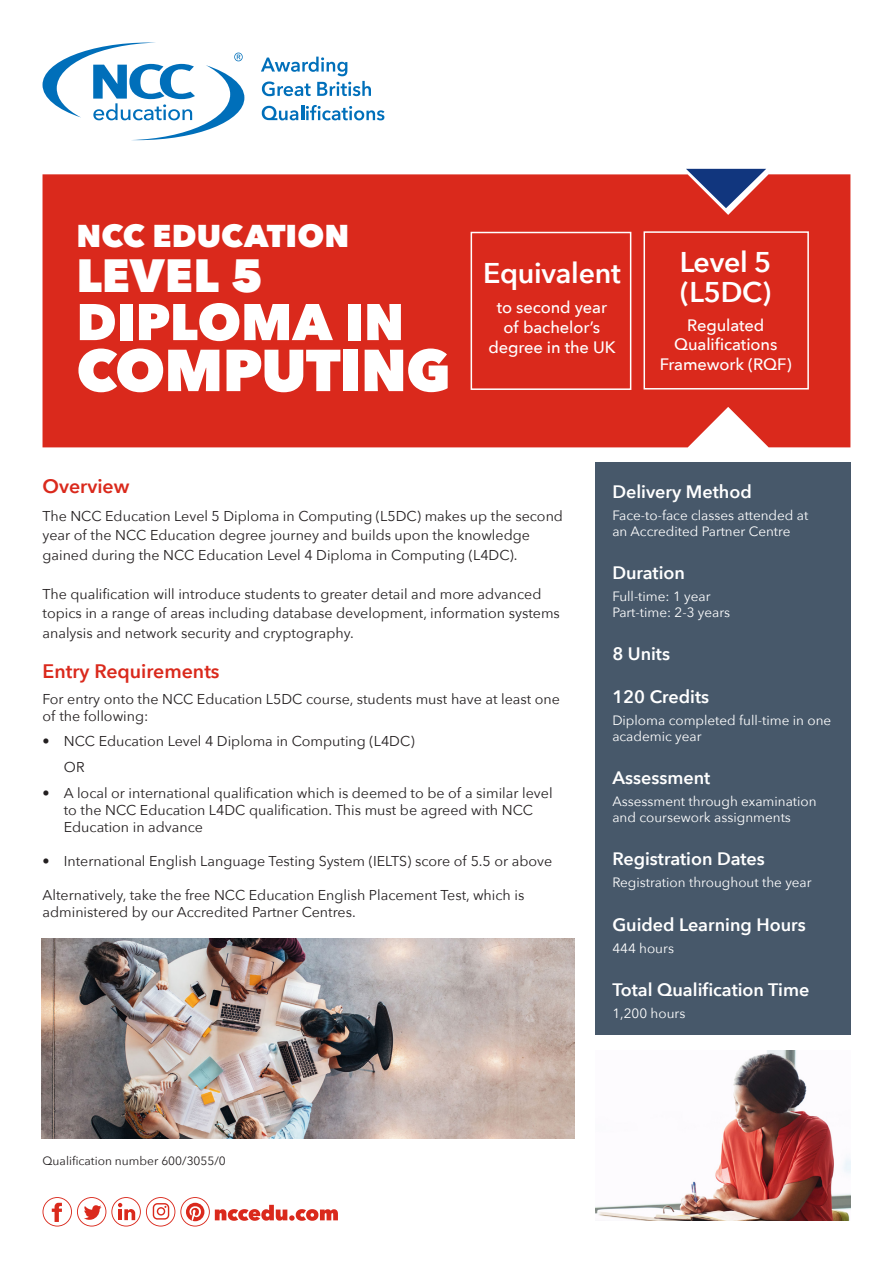
<style>
.page{position:relative;width:893px;height:1263px;background:#fff}
.page>*{position:absolute;margin:0;border:0;box-sizing:border-box;transform-origin:0 0}
.t1{font:800 58.5px "Avenir Next";letter-spacing:-.015em;color:#fff}
.t2{font:800 51px "Avenir Next";color:#fff}
.t3{font:800 46.5px "Avenir Next";letter-spacing:.01em;color:#fff}
.t4{font:800 31.5px "Avenir Next";color:#fff}
.t5{font:600 28.5px/30.6px "Avenir Next";letter-spacing:-.01em;color:#fff}
.t6{font:600 19.5px "Avenir Next";color:#da291c}
.t7{font:600 18px "Avenir Next";color:#fff}
.t8{font:500 16.5px/19.8px "Avenir Next";letter-spacing:-.005em;color:#fff;text-align:center}
.t9{font:14.25px/19.5px "Avenir Next";color:#231f20}
.t10{font:13.5px/15.8px "Avenir Next";color:#fff}
.t11{font:12px "Avenir Next";color:#231f20}
</style>
<div class="page">
<div style="left:43px;top:174px;width:807px;height:273px;background:#da291c"></div>
<div style="left:643px;top:231px;width:166px;height:158px;border:2px solid #fff"></div>
<svg style="left:261px;top:57px;width:110px;height:39px"></svg>
<svg style="left:262px;top:106px;width:36px;height:14px"></svg>
<hr style="left:301px;top:105px;width:3px;height:15px;background:#006fba">
<svg style="left:306px;top:105px;width:78px;height:15px"></svg>
<svg style="left:43px;top:43px;width:201px;height:97px"></svg>
<svg style="left:686px;top:169px;width:80px;height:39px;background:#7a4e6e"></svg>
<img style="left:595px;top:1050px;width:255px;height:170px">
<div style="left:471px;top:232px;width:160px;height:158px;border:2px solid #fff"></div>
<img style="left:42px;top:939px;width:532px;height:199px">
<div style="left:595px;top:463px;width:255px;height:572px;background:#47586a"></div>
<svg style="left:43px;top:1197px;width:295px;height:29px"></svg>
<p class="t4" style="left:76px;top:216px;width:274px">NCC EDUCATION</p>
<p class="t3" style="left:76px;top:247px;width:188px">LEVEL 5</p>
<p class="t2" style="left:76px;top:291px;width:329px">DIPLOMA IN</p>
<p class="t1" style="left:76px;top:334px;width:376px">COMPUTING</p>
<p class="t5" style="left:483px;top:257px;width:139px">Equivalent</p>
<p class="t8" style="left:497px;top:297px;width:112px">to second year</p>
<p class="t8" style="left:504px;top:317px;width:98px">of bachelor’s</p>
<p class="t8" style="left:488px;top:337px;width:129px">degree in the UK</p>
<p class="t5" style="left:680px;top:246px;width:93px">Level 5 (L5DC)</p>
<p class="t8" style="left:660px;top:314px;width:133px">Regulated<br>Qualifications<br>Framework (RQF)</p>
<p class="t6" style="left:43px;top:469px;width:88px">Overview</p>
<p class="t9" style="left:43px;top:505px;width:522px">The NCC Education Level 5 Diploma in Computing (L5DC) makes up the second year of the NCC Education degree journey and builds upon the knowledge gained during the NCC Education Level 4 Diploma in Computing (L4DC).</p>
<p class="t9" style="left:43px;top:583px;width:519px">The qualification will introduce students to greater detail and more advanced topics in a range of areas including database development, information systems analysis and network security and cryptography.</p>
<p class="t6" style="left:43px;top:655px;width:179px">Entry Requirements</p>
<p class="t9" style="left:43px;top:690px;width:519px;line-height:17.1px">For entry onto the NCC Education L5DC course, students must have at least one of the following:</p>
<p class="t9" style="left:43px;top:731px;width:374px">• NCC Education Level 4 Diploma in Computing (L4DC)</p>
<p class="t9" style="left:64px;top:757px;width:22px">OR</p>
<p class="t9" style="left:64px;top:783px;width:490px;line-height:17.1px;text-indent:-21px">• A local or international qualification which is deemed to be of a similar level to the NCC Education L4DC qualification. This must be agreed with NCC<br>Education in advance</p>
<p class="t9" style="left:43px;top:851px;width:511px">• International English Language Testing System (IELTS) score of 5.5 or above</p>
<p class="t9" style="left:43px;top:885px;width:483px">Alternatively, take the free NCC Education English Placement Test, which is</p>
<p class="t9" style="left:43px;top:902px;width:315px">administered by our Accredited Partner Centres.</p>
<p class="t7" style="left:612px;top:476px;width:141px">Delivery Method</p>
<p class="t10" style="left:612px;top:507px;width:197px">Face-to-face classes attended at an Accredited Partner Centre</p>
<p class="t7" style="left:612px;top:557px;width:74px">Duration</p>
<p class="t10" style="left:612px;top:588px;width:100px">Full-time: 1 year</p>
<p class="t10" style="left:612px;top:604px;width:119px">Part-time: 2-3 years</p>
<p class="t7" style="left:612px;top:638px;width:59px">8 Units</p>
<p class="t7" style="left:612px;top:681px;width:98px">120 Credits</p>
<p class="t10" style="left:612px;top:712px;width:220px">Diploma completed full-time in one academic year</p>
<p class="t7" style="left:612px;top:762px;width:99px">Assessment</p>
<p class="t10" style="left:612px;top:793px;width:206px">Assessment through examination and coursework assignments</p>
<p class="t7" style="left:612px;top:844px;width:154px">Registration Dates</p>
<p class="t10" style="left:612px;top:874px;width:201px">Registration throughout the year</p>
<p class="t7" style="left:612px;top:909px;width:195px">Guided Learning Hours</p>
<p class="t10" style="left:612px;top:940px;width:63px">444 hours</p>
<p class="t7" style="left:612px;top:974px;width:199px">Total Qualification Time</p>
<p class="t10" style="left:612px;top:1005px;width:75px">1,200 hours</p>
<p class="t11" style="left:43px;top:1150px;width:185px">Qualification number 600/3055/0</p>
</div>
